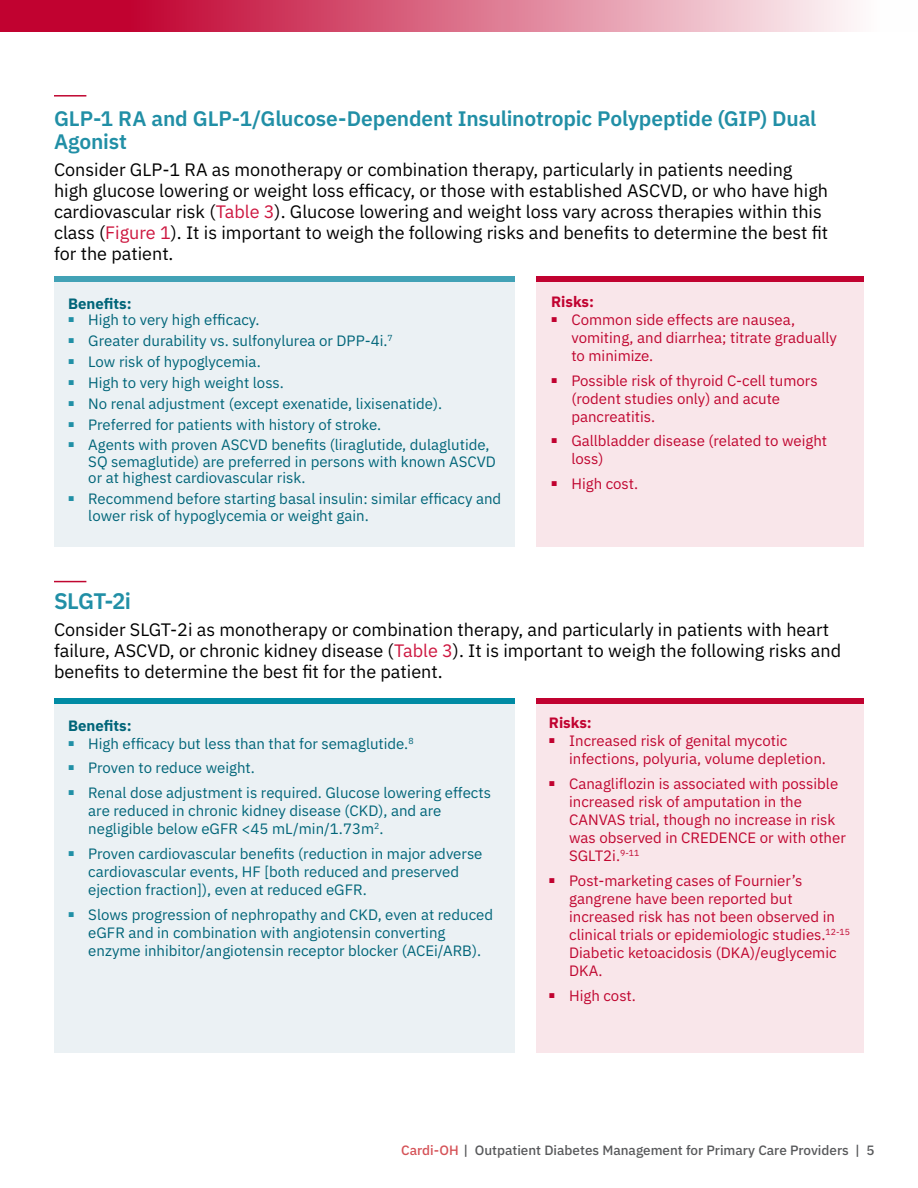
<style>
.page{position:relative;width:918px;height:1188px;background:#fff}
.page>*{position:absolute;margin:0;border:0;box-sizing:border-box;transform-origin:0 0}
.t1{font:600 22.5px "IBM Plex Sans";letter-spacing:-.03em;color:#218fa6}
.t2{font:600 21px/22.5px "IBM Plex Sans";letter-spacing:-.01em;color:#218fa6}
.t3{font:18px/21px "IBM Plex Sans";color:#000}
.t4{font:15px/18px "IBM Plex Sans";color:#006579}
.t5{font:15px/18px "IBM Plex Sans";color:#c00630}
.t6{font:700 15px "IBM Plex Sans";color:#006579}
.t7{font:700 15px "IBM Plex Sans";color:#c10230}
.t8{font:500 13.5px "IBM Plex Sans";color:#58595b}
.s1{color:#cd163f}
.s2{color:#d55257}
</style>
<div class="page">
<svg style="left:0;top:0;width:854px;height:31px;background:#d96884"></svg>
<div style="left:55px;top:704px;width:460px;height:348px;background:#ebf1f4"></div>
<div style="left:537px;top:704px;width:327px;height:348px;background:#f9e6ea"></div>
<hr style="left:54px;top:581px;width:32px;height:1px;background:#c00630">
<div style="left:55px;top:698px;width:460px;height:6px;background:#008ba4"></div>
<div style="left:537px;top:698px;width:327px;height:6px;background:#c10230"></div>
<div style="left:55px;top:282px;width:460px;height:264px;background:#ebf1f4"></div>
<div style="left:537px;top:282px;width:327px;height:264px;background:#f9e6ea"></div>
<hr style="left:54px;top:95px;width:32px;height:2px;background:#c00630">
<div style="left:55px;top:277px;width:460px;height:5px;background:#42a2b6"></div>
<div style="left:537px;top:277px;width:327px;height:5px;background:#c10230"></div>
<h2 class="t2" style="left:54px;top:106px;width:764px">GLP-1 RA and GLP-1/Glucose-Dependent Insulinotropic Polypeptide (GIP) Dual<br>Agonist</h2>
<p class="t3" style="left:54px;top:158px;width:776px">Consider GLP-1 RA as monotherapy or combination therapy, particularly in patients needing high glucose lowering or weight loss efficacy, or those with established ASCVD, or who have high cardiovascular risk (<span class="s1">Table 3</span>). Glucose lowering and weight loss vary across therapies within this class (<span class="s1">Figure 1</span>). It is important to weigh the following risks and benefits to determine the best fit for the patient.</p>
<p class="t6" style="left:68px;top:292px;width:65px">Benefits:</p>
<p class="t4" style="left:68px;top:310px;width:193px"><sup>■</sup> High to very high efficacy.</p>
<p class="t4" style="left:68px;top:331px;width:326px"><sup>■</sup> Greater durability vs. sulfonylurea or DPP-4i.<sup>7</sup></p>
<p class="t4" style="left:68px;top:352px;width:194px"><sup>■</sup> Low risk of hypoglycemia.</p>
<p class="t4" style="left:68px;top:372px;width:217px"><sup>■</sup> High to very high weight loss.</p>
<p class="t4" style="left:68px;top:393px;width:376px"><sup>■</sup> No renal adjustment (except exenatide, lixisenatide).</p>
<p class="t4" style="left:68px;top:414px;width:315px"><sup>■</sup> Preferred for patients with history of stroke.</p>
<p class="t4" style="left:88px;top:436px;width:409px;line-height:16.5px;text-indent:-20px"><sup>■</sup> Agents with proven ASCVD benefits (liraglutide, dulaglutide,<br>SQ semaglutide) are preferred in persons with known ASCVD or at highest cardiovascular risk.</p>
<p class="t4" style="left:88px;top:489px;width:415px;line-height:16.5px;text-indent:-20px"><sup>■</sup> Recommend before starting basal insulin: similar efficacy and lower risk of hypoglycemia or weight gain.</p>
<p class="t7" style="left:551px;top:290px;width:44px">Risks:</p>
<p class="t5" style="left:571px;top:309px;width:267px;text-indent:-20px"><sup>■</sup> Common side effects are nausea, vomiting, and diarrhea; titrate gradually to minimize.</p>
<p class="t5" style="left:571px;top:370px;width:248px;text-indent:-20px"><sup>■</sup> Possible risk of thyroid C-cell tumors (rodent studies only) and acute pancreatitis.</p>
<p class="t5" style="left:571px;top:431px;width:257px;text-indent:-20px"><sup>■</sup> Gallbladder disease (related to weight loss)</p>
<p class="t5" style="left:551px;top:474px;width:88px"><sup>■</sup> High cost.</p>
<h1 class="t1" style="left:54px;top:583px;width:78px">SLGT-2i</h1>
<p class="t3" style="left:54px;top:618px;width:789px">Consider SLGT-2i as monotherapy or combination therapy, and particularly in patients with heart failure, ASCVD, or chronic kidney disease (<span class="s1">Table 3</span>). It is important to weigh the following risks and benefits to determine the best fit for the patient.</p>
<p class="t6" style="left:68px;top:713px;width:65px">Benefits:</p>
<p class="t4" style="left:68px;top:733px;width:347px"><sup>■</sup> High efficacy but less than that for semaglutide.<sup>8</sup></p>
<p class="t4" style="left:68px;top:758px;width:188px"><sup>■</sup> Proven to reduce weight.</p>
<p class="t4" style="left:88px;top:783px;width:404px;text-indent:-20px"><sup>■</sup> Renal dose adjustment is required. Glucose lowering effects are reduced in chronic kidney disease (CKD), and are negligible below eGFR &lt;45 mL/min/1.73m<sup>2</sup>.</p>
<p class="t4" style="left:88px;top:843px;width:396px;text-indent:-20px"><sup>■</sup> Proven cardiovascular benefits (reduction in major adverse cardiovascular events, HF [both reduced and preserved ejection fraction]), even at reduced eGFR.</p>
<p class="t4" style="left:88px;top:904px;width:406px;text-indent:-20px"><sup>■</sup> Slows progression of nephropathy and CKD, even at reduced eGFR and in combination with angiotensin converting enzyme inhibitor/angiotensin receptor blocker (ACEi/ARB).</p>
<p class="t7" style="left:549px;top:711px;width:44px">Risks:</p>
<p class="t5" style="left:569px;top:731px;width:258px;text-indent:-20px"><sup>■</sup> Increased risk of genital mycotic infections, polyuria, volume depletion.</p>
<p class="t5" style="left:569px;top:774px;width:278px;text-indent:-20px"><sup>■</sup> Canagliflozin is associated with possible increased risk of amputation in the CANVAS trial, though no increase in risk was observed in CREDENCE or with other SGLT2i.<sup>9-11</sup></p>
<p class="t5" style="left:569px;top:870px;width:282px;text-indent:-20px"><sup>■</sup> Post-marketing cases of Fournier’s gangrene have been reported but increased risk has not been observed in clinical trials or epidemiologic studies.<sup>12-15<br></sup>Diabetic ketoacidosis (DKA)/euglycemic DKA.</p>
<p class="t5" style="left:549px;top:985px;width:88px"><sup>■</sup> High cost.</p>
<p class="t8" style="left:401px;top:1140px;width:475px"><span class="s2">Cardi-OH</span> | Outpatient Diabetes Management for Primary Care Providers | 5</p>
</div>
